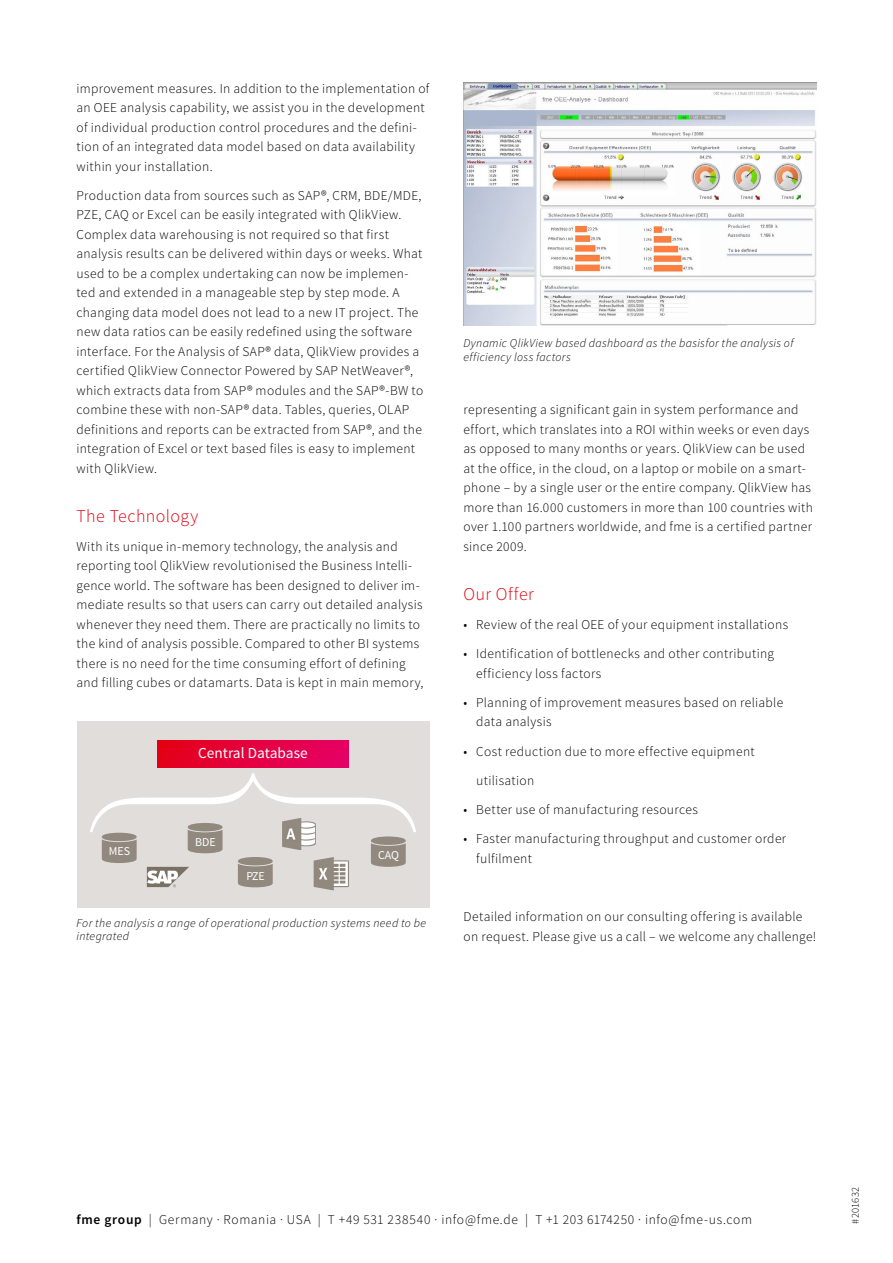
<style>
.page{position:relative;width:893px;height:1263px;background:#fff}
.page>*{position:absolute;margin:0;border:0;box-sizing:border-box;transform-origin:0 0}
.t1{font:300 18px "Source Sans Pro";letter-spacing:.025em;color:#e3000f}
.t2{font:15.3px "Source Sans Pro";color:#fff}
.t3{font:300 13.5px/19.5px "Source Sans Pro";letter-spacing:.025em;color:#000}
.t4{font:300 13.5px "Source Sans Pro";letter-spacing:.045em;color:#000}
.t5{font:italic 300 12px/13.5px "Source Sans Pro";letter-spacing:.03em;color:#000}
.t6{font:12px "Source Sans Pro";color:#fff}
.t7{font:300 10.5px "Source Sans Pro";letter-spacing:.025em;color:#000}
.s1{font-weight:600}
</style>
<div class="page">
<div style="left:77px;top:721px;width:352px;height:186px;background:#e1dddb"></div>
<div style="left:157px;top:740px;width:192px;height:27px;background:linear-gradient(to right,#e30017,#e50067)"></div>
<svg style="left:90px;top:773px;width:326px;height:117px"></svg>
<img style="left:281px;top:815px;width:37px;height:37px">
<img style="left:463px;top:83px;width:353px;height:243px">
<p class="t3" style="left:77px;top:78px;width:354px">improvement measures. In addition to the implementation of an OEE analysis capability, we assist you in the development of individual production control procedures and the defini&shy;tion of an integrated data model based on data availability within your installation.</p>
<p class="t3" style="left:77px;top:186px;width:348px">Production data from sources such as SAP®, CRM, BDE/MDE, PZE, CAQ or Excel can be easily integrated with QlikView.<br>Complex data warehousing is not required so that first analysis results can be delivered within days or weeks. What used to be a complex undertaking can now be implemen&shy;ted and extended in a manageable step by step mode. A changing data model does not lead to a new IT project. The new data ratios can be easily redefined using the software interface. For the Analysis of SAP® data, QlikView provides a certified QlikView Connector Powered by SAP NetWeaver®, which extracts data from SAP® modules and the SAP®-BW to combine these with non-SAP® data. Tables, queries, OLAP definitions and reports can be extracted from SAP®, and the integration of Excel or text based files is easy to implement with QlikView.</p>
<h1 class="t1" style="left:77px;top:505px;width:123px">The Technology</h1>
<p class="t3" style="left:77px;top:537px;width:348px">With its unique in-memory technology, the analysis and reporting tool QlikView revolutionised the Business Intelli&shy;gence world. The software has been designed to deliver im&shy;mediate results so that users can carry out detailed analysis whenever they need them. There are practically no limits to the kind of analysis possible. Compared to other BI systems there is no need for the time consuming effort of defining and filling cubes or datamarts. Data is kept in main memory,</p>
<p class="t6" style="left:109px;top:844px;width:23px">MES</p>
<p class="t2" style="left:198px;top:743px;width:111px">Central Database</p>
<p class="t6" style="left:195px;top:834px;width:22px">BDE</p>
<p class="t6" style="left:246px;top:868px;width:20px">PZE</p>
<p class="t6" style="left:378px;top:848px;width:22px">CAQ</p>
<p class="t5" style="left:77px;top:916px;width:351px">For the analysis a range of operational production systems need to be integrated</p>
<p class="t5" style="left:463px;top:337px;width:331px">Dynamic QlikView based dashboard as the basisfor the analysis of efficiency loss factors</p>
<p class="t3" style="left:463px;top:400px;width:351px">representing a significant gain in system performance and effort, which translates into a ROI within weeks or even days as opposed to many months or years. QlikView can be used at the office, in the cloud, on a laptop or mobile on a smart&shy;phone – by a single user or the entire company. QlikView has more than 16.000 customers in more than 100 countries with over 1.100 partners worldwide, and fme is a certified partner since 2009.</p>
<h1 class="t1" style="left:463px;top:583px;width:72px">Our Offer</h1>
<p class="t3" style="left:463px;top:615px;width:326px">• Review of the real OEE of your equipment installations</p>
<p class="t3" style="left:476px;top:644px;width:299px;text-indent:-13px">• Identification of bottlenecks and other contributing efficiency loss factors</p>
<p class="t3" style="left:476px;top:693px;width:309px;text-indent:-13px">• Planning of improvement measures based on reliable data analysis</p>
<p class="t3" style="left:476px;top:736px;width:280px;line-height:29.2px;text-indent:-13px">• Cost reduction due to more effective equipment utilisation</p>
<p class="t3" style="left:463px;top:800px;width:236px">• Better use of manufacturing resources</p>
<p class="t3" style="left:476px;top:829px;width:311px;text-indent:-13px">• Faster manufacturing throughput and customer order fulfilment</p>
<p class="t3" style="left:463px;top:907px;width:354px">Detailed information on our consulting offering is available on request. Please give us a call – we welcome any challenge!</p>
<p class="t4" style="left:77px;top:1211px;width:677px"><span class="s1">fme group</span> | Germany · Romania · USA | T +49 531 238540 · info@fme.de | T +1 203 6174250 · info@fme-us.com</p>
<p class="t7" style="left:849px;top:1224px;width:38px;rotate:-90deg">#201632</p>
</div>
